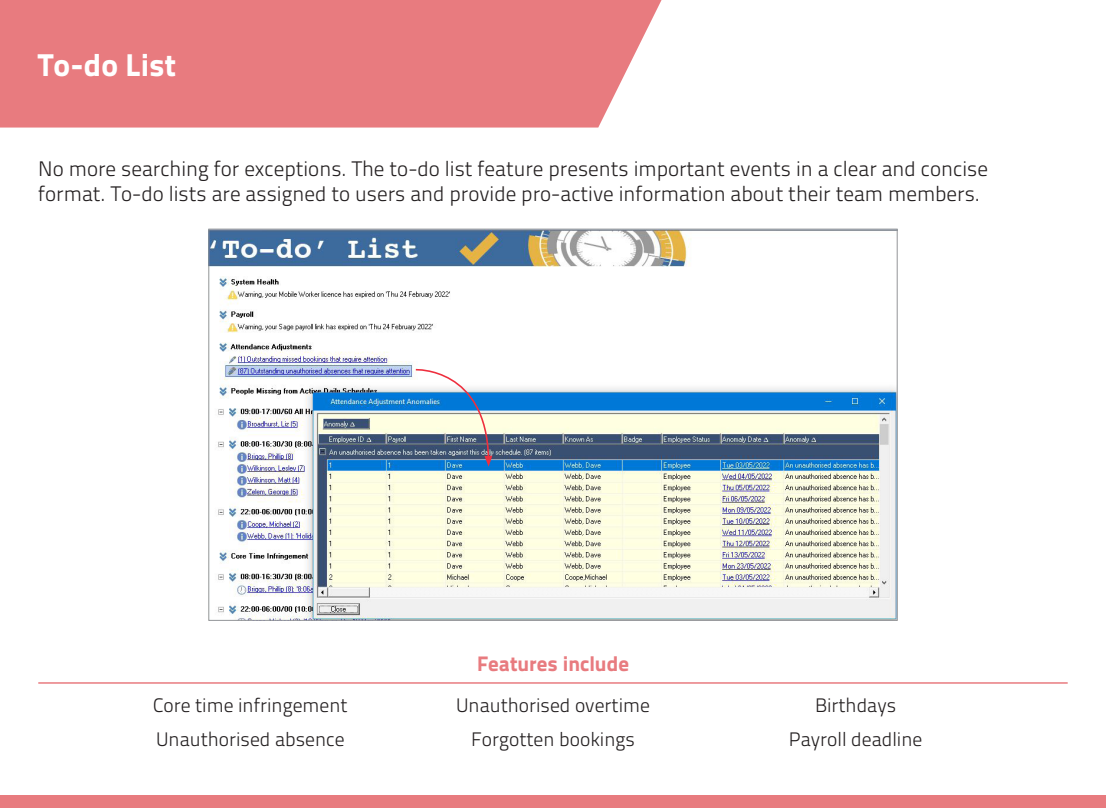
<style>
.page{position:relative;width:1106px;height:808px;background:#fff}
.page>*{position:absolute;margin:0;border:0;box-sizing:border-box;transform-origin:0 0}
.t1{font:31.5px "Titillium Text 22 L 999 wt";color:#fff}
.t2{font:21px/25.2px "Titillium Text 22 L 250 wt";color:#231f20}
.t3{font:21px "Titillium Text 22 L 999 wt";color:#e87b7f}
.t4{font:19.5px "Titillium Text 22 L 250 wt";color:#231f20}
</style>
<div class="page">
<div style="left:0;top:0;width:661px;height:128px;background:#e87b7f"></div>
<div style="left:0;top:795px;width:1106px;height:13px;background:#e87b7f"></div>
<img style="left:210px;top:231px;width:685px;height:388px">
<img style="left:414px;top:367px;width:78px;height:100px">
<hr style="left:38px;top:682px;width:1029px;height:2px;background:#e87b7f">
<p class="t1" style="left:38px;top:40px;width:139px">To-do List</p>
<p class="t2" style="left:38px;top:155px;width:951px">No more searching for exceptions. The to-do list feature presents important events in a clear and concise format. To-do lists are assigned to users and provide pro-active information about their team members.</p>
<p class="t4" style="left:153px;top:690px;width:196px">Core time infringement</p>
<p class="t4" style="left:156px;top:724px;width:190px">Unauthorised absence</p>
<p class="t3" style="left:477px;top:647px;width:153px">Features include</p>
<p class="t4" style="left:456px;top:690px;width:195px">Unauthorised overtime</p>
<p class="t4" style="left:471px;top:724px;width:165px">Forgotten bookings</p>
<p class="t4" style="left:815px;top:690px;width:83px">Birthdays</p>
<p class="t4" style="left:788px;top:724px;width:135px">Payroll deadline</p>
</div>
